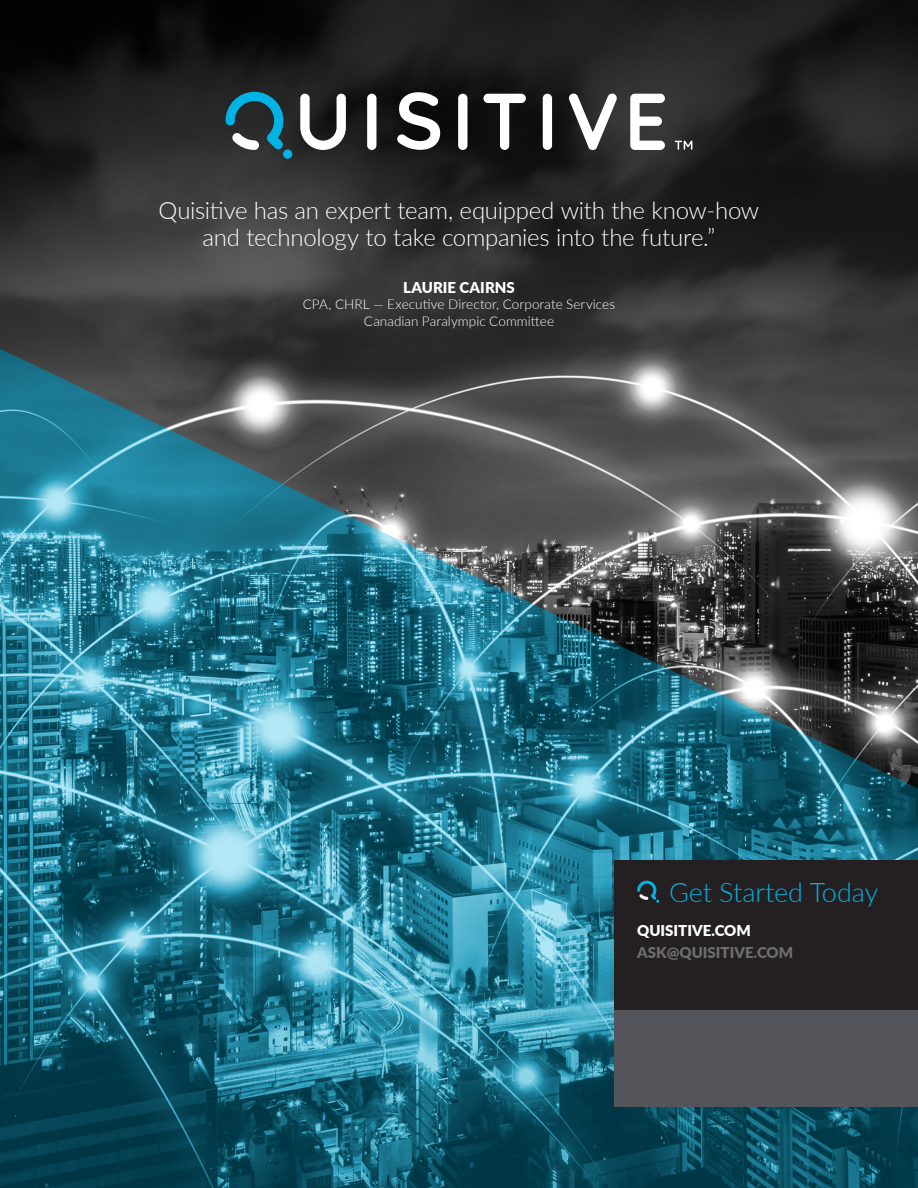
<style>
.page{position:relative;width:918px;height:1188px;background:#fff}
.page>*{position:absolute;margin:0;border:0;box-sizing:border-box;transform-origin:0 0}
.t1{font:300 27px "Lato";color:#00b3e4}
.Body_Text{font:300 24px/27px "Lato";letter-spacing:-.01em;color:#fff;text-align:center}
.Body_Text-2{font:900 15px "Lato";color:#fff}
.t2{font:900 15px "Lato";color:#6c6d70}
.Body_Text-3{font:300 13.5px "Lato";letter-spacing:.005em;color:#fff}
</style>
<div class="page">
<img style="left:0;top:0;width:918px;height:1188px">
<svg style="left:397px;top:92px;width:43px;height:58px"></svg>
<svg style="left:300px;top:94px;width:46px;height:56px"></svg>
<div style="left:367px;top:94px;width:9px;height:56px;background:#fff;border-radius:5px"></div>
<div style="left:458px;top:94px;width:9px;height:56px;background:#fff;border-radius:5px"></div>
<svg style="left:483px;top:94px;width:43px;height:56px"></svg>
<div style="left:543px;top:94px;width:9px;height:56px;background:#fff;border-radius:5px"></div>
<svg style="left:569px;top:93px;width:48px;height:57px"></svg>
<svg style="left:630px;top:94px;width:35px;height:56px"></svg>
<svg style="left:226px;top:92px;width:57px;height:58px;background:#2c6473"></svg>
<div style="left:283px;top:149px;width:9px;height:10px;background:#00b3e4;border-radius:50%"></div>
<svg style="left:675px;top:141px;width:17px;height:9px"></svg>
<div style="left:615px;top:861px;width:303px;height:150px;background:#241f21"></div>
<div style="left:615px;top:1011px;width:303px;height:96px;background:#54555a"></div>
<svg style="left:637px;top:881px;width:22px;height:22px"></svg>
<p class="Body_Text" style="left:159px;top:196px;width:602px">Quisitive has an expert team, equipped with the know-how and technology to take companies into the future.”</p>
<p class="Body_Text-2" style="left:403px;top:276px;width:113px">LAURIE CAIRNS</p>
<p class="Body_Text-3" style="left:303px;top:295px;width:314px">CPA, CHRL — Executive Director, Corporate Services</p>
<p class="Body_Text-3" style="left:364px;top:312px;width:192px">Canadian Paralympic Committee</p>
<p class="t1" style="left:669px;top:874px;width:211px">Get Started Today</p>
<p class="Body_Text-2" style="left:637px;top:919px;width:115px">QUISITIVE.COM</p>
<p class="t2" style="left:637px;top:941px;width:158px">ASK@QUISITIVE.COM</p>
</div>
